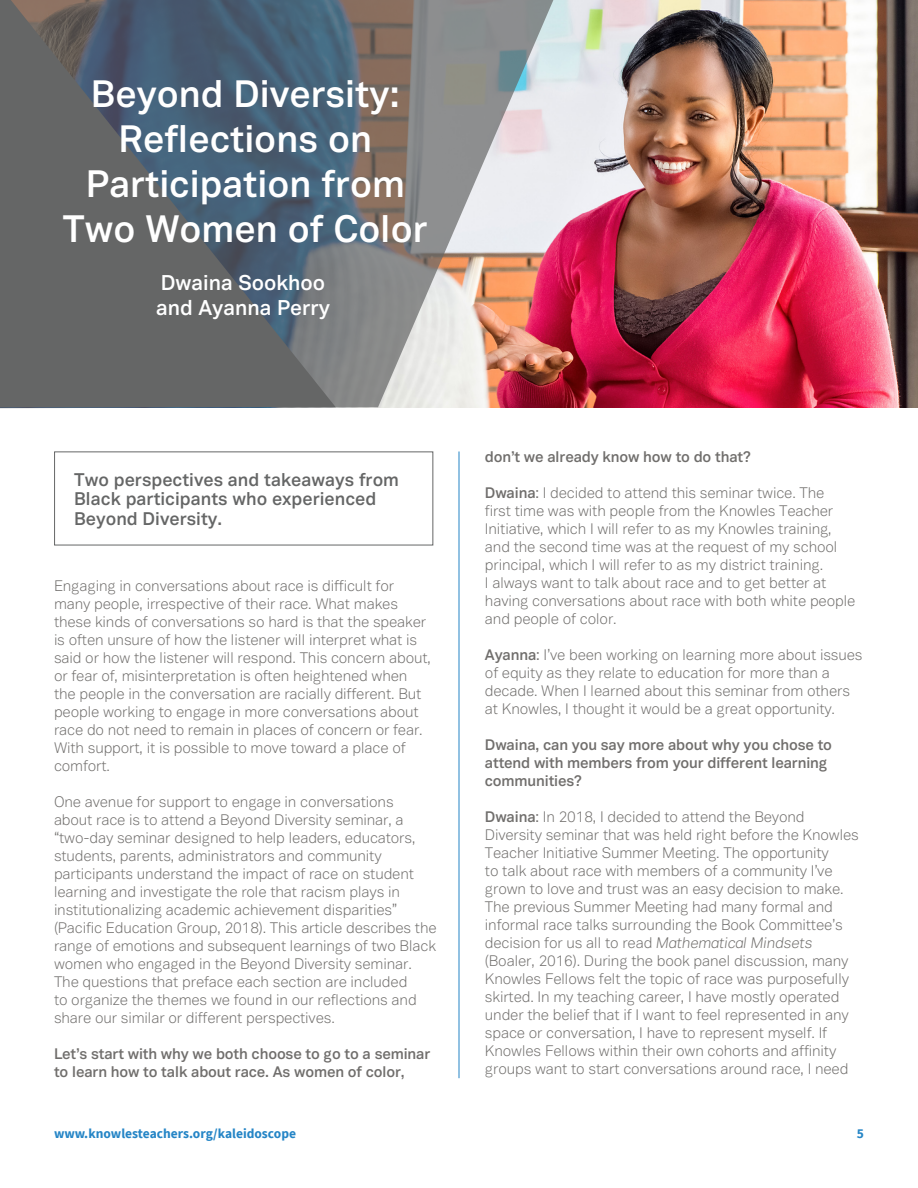
<style>
.page{position:relative;width:918px;height:1188px;background:#fff}
.page>*{position:absolute;margin:0;border:0;box-sizing:border-box;transform-origin:0 0}
.t1{font:600 37.5px/45px "Vaud";color:#fff;text-align:center}
.t2{font:600 21px/25.2px "Vaud";color:#fff}
.t3{font:600 18px/19.5px "Vaud";color:#656666}
.t4{font:300 15px/18px "Vaud";letter-spacing:-.01em;color:#706e6c}
.t5{font:600 15px/18px "Vaud";letter-spacing:-.01em;color:#706e6c}
.t6{font:700 13.5px "Source Sans Pro";color:#2585c6}
.s1{font-weight:600}
.s2{font-style:italic}
</style>
<div class="page">
<img style="left:559px;top:0;width:359px;height:407px">
<svg style="left:0;top:0;width:559px;height:408px;background:#a89998"></svg>
<svg style="left:0;top:0;width:336px;height:407px;background:#59636c"></svg>
<hr style="left:459px;top:452px;width:1px;height:626px;background:#2585c6">
<h1 class="t1" style="left:63px;top:71px;width:366px">Beyond Diversity:<br>Reflections on<br>Participation from<br>Two Women of Color</h1>
<h2 class="t2" style="left:156px;top:270px;width:175px">Dwaina Sookhoo and Ayanna Perry</h2>
<p class="t3" style="left:74px;top:469px;width:326px">Two perspectives and takeaways from<br>Black participants who experienced<br>Beyond Diversity.</p>
<p class="t4" style="left:54px;top:577px;width:379px">Engaging in conversations about race is difficult for many people, irrespective of their race. What makes these kinds of conversations so hard is that the speaker is often unsure of how the listener will interpret what is said or how the listener will respond. This concern about, or fear of, misinterpretation is often heightened when the people in the conversation are racially different. But people working to engage in more conversations about race do not need to remain in places of concern or fear.<br>With support, it is possible to move toward a place of comfort.</p>
<p class="t4" style="left:54px;top:793px;width:384px">One avenue for support to engage in conversations<br>about race is to attend a Beyond Diversity seminar, a “two-day seminar designed to help leaders, educators, students, parents, administrators and community participants understand the impact of race on student learning and investigate the role that racism plays in institutionalizing academic achievement disparities” (Pacific Education Group, 2018). This article describes the range of emotions and subsequent learnings of two Black women who engaged in the Beyond Diversity seminar.<br>The questions that preface each section are included<br>to organize the themes we found in our reflections and share our similar or different perspectives.</p>
<p class="t5" style="left:54px;top:1044px;width:378px">Let’s start with why we both choose to go to a seminar to learn how to talk about race. As women of color,</p>
<p class="t5" style="left:485px;top:448px;width:267px">don’t we already know how to do that?</p>
<p class="t4" style="left:485px;top:484px;width:372px"><span class="s1">Dwaina</span>: I decided to attend this seminar twice. The<br>first time was with people from the Knowles Teacher Initiative, which I will refer to as my Knowles training, and the second time was at the request of my school principal, which I will refer to as my district training.<br>I always want to talk about race and to get better at having conversations about race with both white people and people of color.</p>
<p class="t4" style="left:485px;top:646px;width:379px"><span class="s1">Ayanna</span>: I’ve been working on learning more about issues of equity as they relate to education for more than a decade. When I learned about this seminar from others at Knowles, I thought it would be a great opportunity.</p>
<p class="t5" style="left:485px;top:736px;width:349px">Dwaina, can you say more about why you chose to attend with members from your different learning communities?</p>
<p class="t4" style="left:485px;top:808px;width:376px"><span class="s1">Dwaina</span>: In 2018, I decided to attend the Beyond Diversity seminar that was held right before the Knowles Teacher Initiative Summer Meeting. The opportunity<br>to talk about race with members of a community I’ve grown to love and trust was an easy decision to make.<br>The previous Summer Meeting had many formal and informal race talks surrounding the Book Committee’s decision for us all to read <span class="s2">Mathematical Mindsets </span>(Boaler, 2016). During the book panel discussion, many Knowles Fellows felt the topic of race was purposefully skirted. In my teaching career, I have mostly operated under the belief that if I want to feel represented in any space or conversation, I have to represent myself. If Knowles Fellows within their own cohorts and affinity groups want to start conversations around race, I need</p>
<p class="t6" style="left:54px;top:1125px;width:244px">www.knowlesteachers.org/kaleidoscope</p>
<p class="t6" style="left:857px;top:1125px;width:9px">5</p>
</div>
